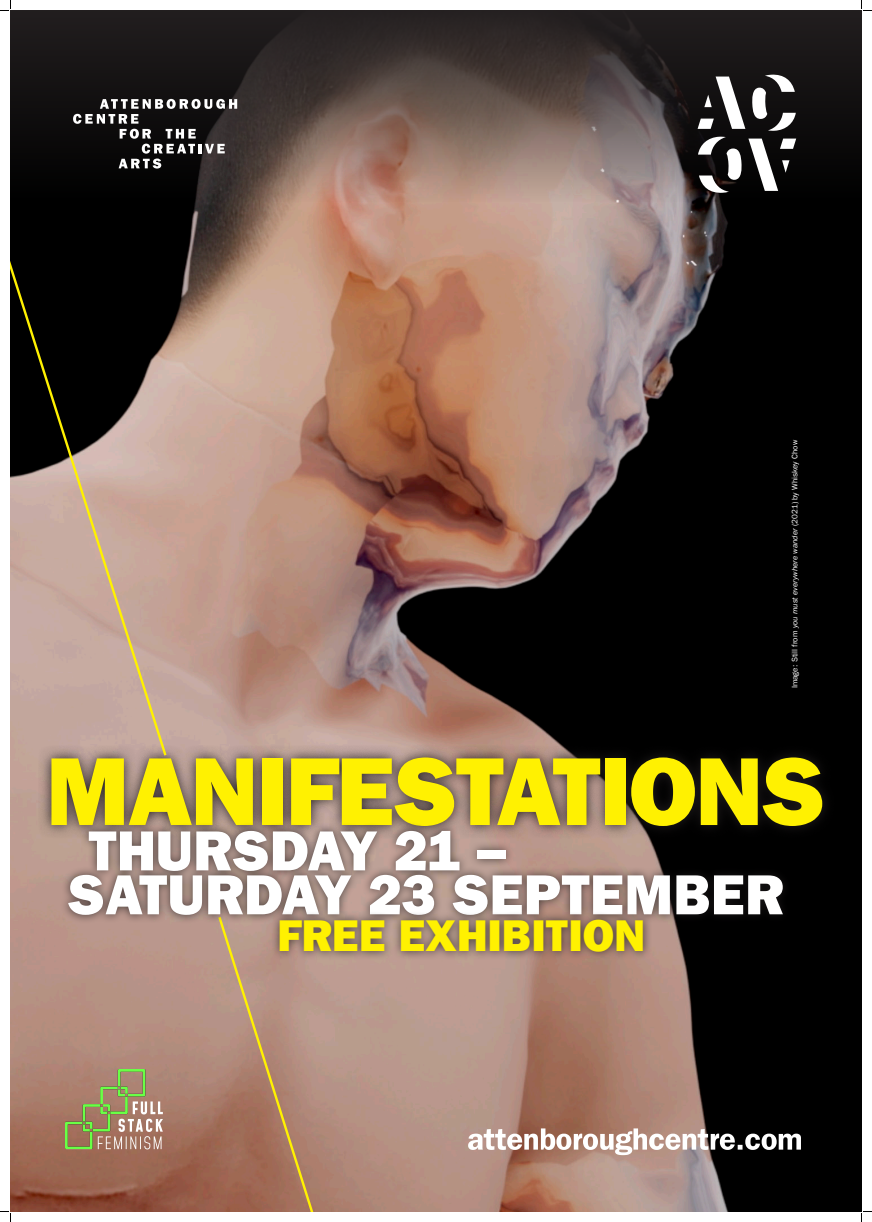
<style>
.page{position:relative;width:872px;height:1222px;background:#fff}
.page>*{position:absolute;margin:0;border:0;box-sizing:border-box;transform-origin:0 0}
.t1{font:800 97px "Franklin Gothic";letter-spacing:-.015em;color:#fff101}
.t2{font:800 56.65px/43.9px "Franklin Gothic";letter-spacing:.005em;color:#fff}
.t3{font:800 44.55px "Franklin Gothic";letter-spacing:.005em;color:#fff101}
.t4{font:8px "Franklin Gothic";color:#fff}
.s1{font-style:italic}
</style>
<div class="page">
<img style="left:10px;top:202px;width:851px;height:1009px">
<svg style="left:38px;top:744px;width:798px;height:95px;background:#4f4340"></svg>
<svg style="left:468px;top:1128px;width:332px;height:27px"></svg>
<svg style="left:10px;top:10px;width:851px;height:192px;background:#423835"></svg>
<svg style="left:698px;top:137px;width:44px;height:56px"></svg>
<svg style="left:751px;top:75px;width:44px;height:56px"></svg>
<svg style="left:697px;top:77px;width:48px;height:52px"></svg>
<svg style="left:748px;top:139px;width:48px;height:52px"></svg>
<svg style="left:73px;top:99px;width:164px;height:69px;background:#3b3939"></svg>
<svg style="left:10px;top:232px;width:158px;height:526px;background:#7c6b61"></svg>
<svg style="left:216px;top:924px;width:103px;height:287px;background:#af856f"></svg>
<img style="left:65px;top:1069px;width:97px;height:80px">
<div style="left:60px;top:821px;width:731px;height:103px;background:#231f20;opacity:.75"></div>
<div style="left:270px;top:911px;width:382px;height:49px;background:#231f20;opacity:.75"></div>
<svg style="left:0;top:0;width:11px;height:11px"></svg>
<svg style="left:0;top:1211px;width:11px;height:10px"></svg>
<svg style="left:861px;top:0;width:10px;height:11px"></svg>
<svg style="left:861px;top:1211px;width:10px;height:10px"></svg>
<p class="t4" style="left:790px;top:688px;width:250px;rotate:-90deg">Image: Still from <span class="s1">you must everywhere wander</span> (2021) by Whiskey Chow</p>
<h1 class="t1" style="left:46px;top:734px;width:780px">MANIFESTATIONS</h1>
<h2 class="t2" style="left:67px;top:829px;width:717px;text-indent:21px">THURSDAY 21 –<br>SATURDAY 23 SEPTEMBER</h2>
<h3 class="t3" style="left:277px;top:909px;width:369px">FREE EXHIBITION</h3>
</div>
